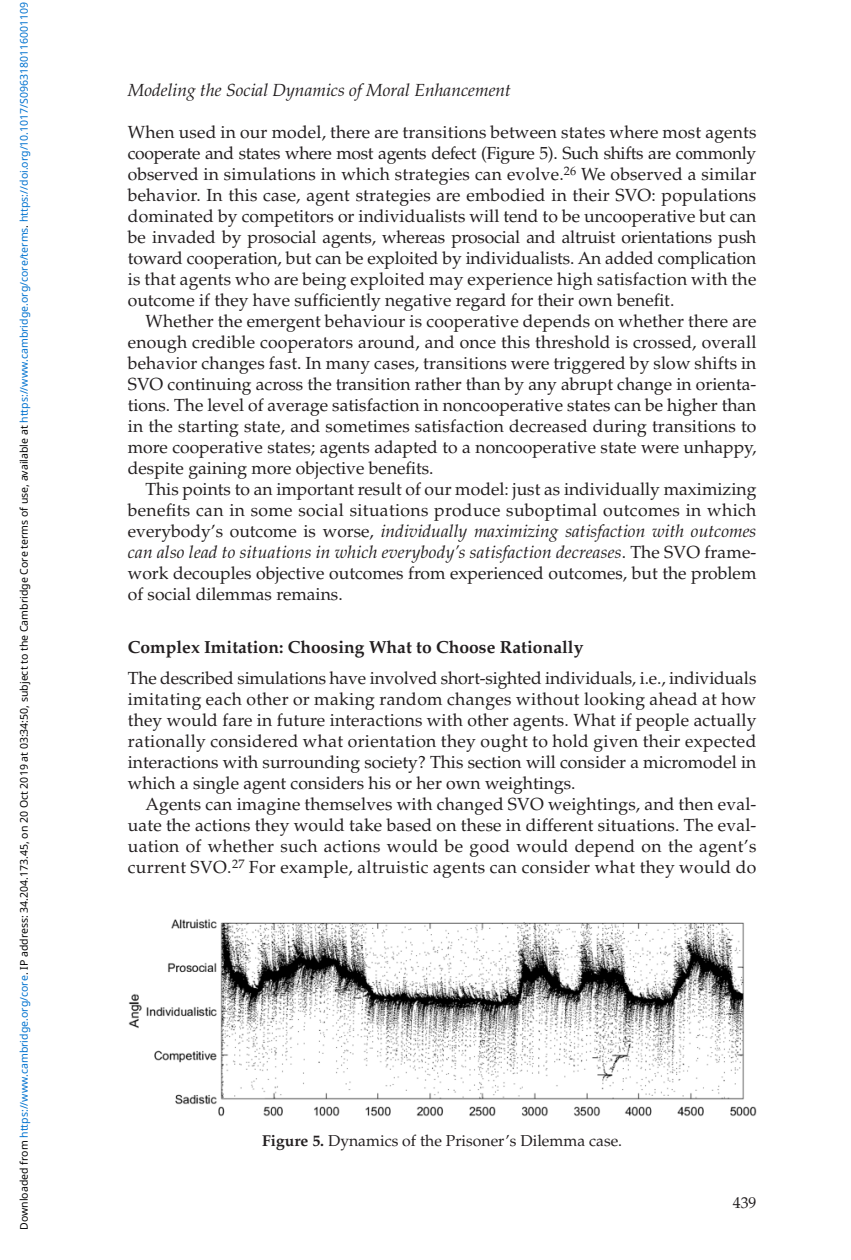
<style>
.page{position:relative;width:851px;height:1260px;background:#fff}
.page>*{position:absolute;margin:0;border:0;box-sizing:border-box;transform-origin:0 0}
.text{font:17.5px/21px "Palatino";color:#231f20;text-align:justify}
.text_flush{font:17.5px/21px "Palatino";color:#231f20;text-align:justify}
.section-a{font:700 17.5px "Palatino";color:#231f20}
.t1{font:italic 17.5px "Palatino";color:#231f20}
.figure-caption{font:15.75px "Palatino";color:#231f20}
.t2{font:10.5px "Noto Sans";color:#000}
.s1{color:#0172cf}
.s2{font-style:italic}
.s3{font-weight:700}
</style>
<div class="page">
<img style="left:128px;top:919px;width:628px;height:198px">
<p class="t2" style="left:17px;top:1230px;width:1230px;rotate:-90deg">Downloaded from <span class="s1">https://www.cambridge.org/core</span>. IP address: 34.204.173.45, on 20 Oct 2019 at 03:34:50, subject to the Cambridge Core terms of use, available at <span class="s1">https://www.cambridge.org/core/terms</span>. <span class="s1">https://doi.org/10.1017/S0963180116001109</span></p>
<p class="t1" style="left:128px;top:80px;width:385px">Modeling the Social Dynamics of Moral Enhancement</p>
<p class="text_flush" style="left:128px;top:122px;width:630px">When used in our model, there are transitions between states where most agents cooperate and states where most agents defect (Figure 5). Such shifts are commonly observed in simulations in which strategies can evolve.<sup>26</sup> We observed a similar behavior. In this case, agent strategies are embodied in their SVO: populations dominated by competitors or individualists will tend to be uncooperative but can be invaded by prosocial agents, whereas prosocial and altruist orientations push toward cooperation, but can be exploited by individualists. An added complication is that agents who are being exploited may experience high satisfaction with the outcome if they have sufficiently negative regard for their own benefit.</p>
<p class="text" style="left:128px;top:311px;width:630px;text-indent:18px">Whether the emergent behaviour is cooperative depends on whether there are enough credible cooperators around, and once this threshold is crossed, overall behavior changes fast. In many cases, transitions were triggered by slow shifts in SVO continuing across the transition rather than by any abrupt change in orienta&shy;tions. The level of average satisfaction in noncooperative states can be higher than in the starting state, and sometimes satisfaction decreased during transitions to more cooperative states; agents adapted to a noncooperative state were unhappy, despite gaining more objective benefits.</p>
<p class="text" style="left:128px;top:479px;width:630px;text-indent:18px">This points to an important result of our model: just as individually maximizing benefits can in some social situations produce suboptimal outcomes in which everybody’s outcome is worse, <span class="s2">individually maximizing satisfaction with outcomes can also lead to situations in which everybody’s satisfaction decreases</span>. The SVO frame&shy;work decouples objective outcomes from experienced outcomes, but the problem of social dilemmas remains.</p>
<p class="section-a" style="left:128px;top:637px;width:457px">Complex Imitation: Choosing What to Choose Rationally</p>
<p class="text_flush" style="left:128px;top:668px;width:630px">The described simulations have involved short-sighted individuals, i.e., individuals imitating each other or making random changes without looking ahead at how they would fare in future interactions with other agents. What if people actually rationally considered what orientation they ought to hold given their expected interactions with surrounding society? This section will consider a micromodel in which a single agent considers his or her own weightings.</p>
<p class="text" style="left:128px;top:794px;width:630px;text-indent:18px">Agents can imagine themselves with changed SVO weightings, and then eval&shy;uate the actions they would take based on these in different situations. The eval&shy;uation of whether such actions would be good would depend on the agent’s current SVO.<sup>27</sup> For example, altruistic agents can consider what they would do</p>
<p class="figure-caption" style="left:262px;top:1132px;width:361px"><span class="s3">Figure 5.</span> Dynamics of the Prisoner’s Dilemma case.</p>
<p class="figure-caption" style="left:732px;top:1193px;width:25px">439</p>
</div>
